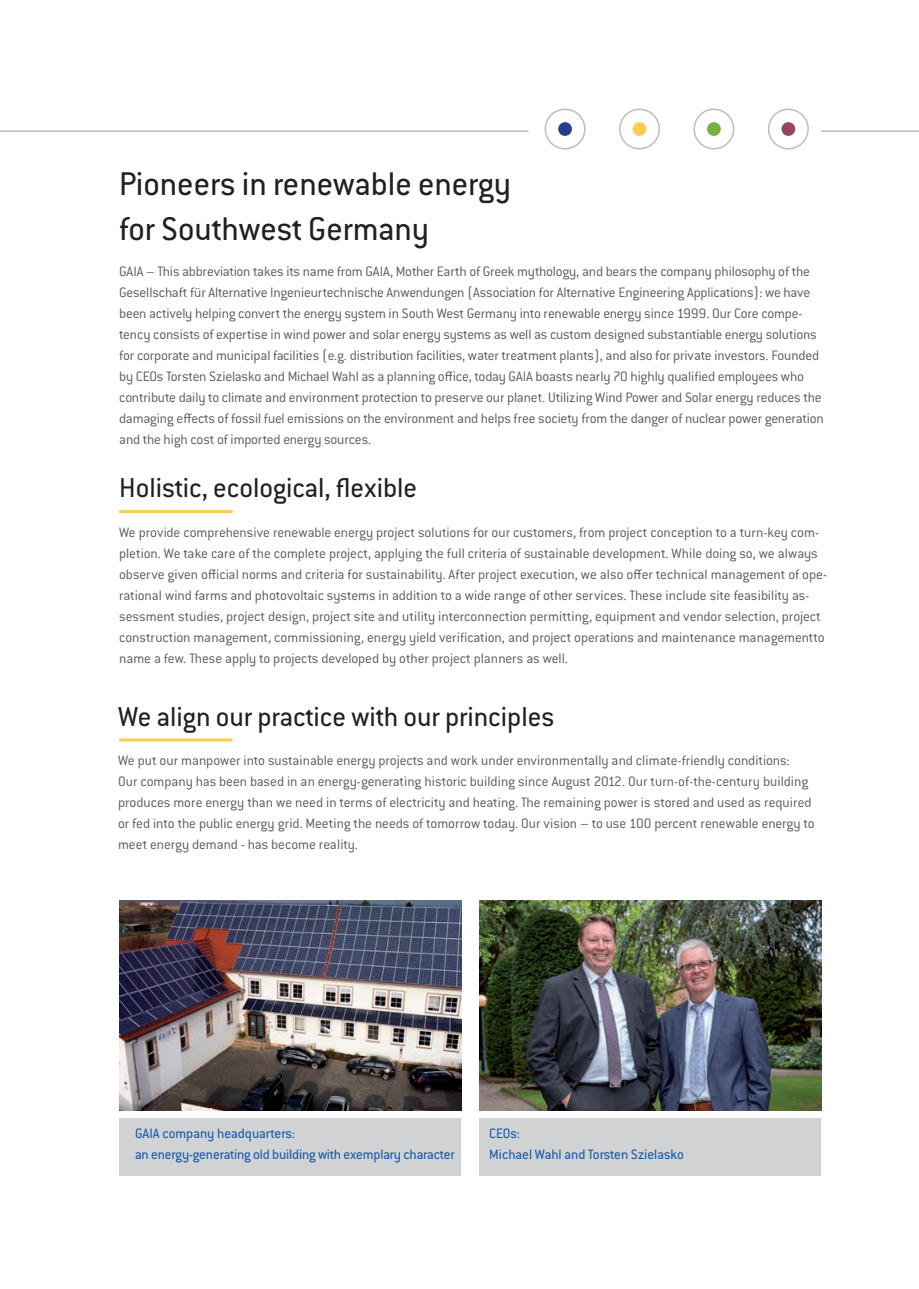
<style>
.page{position:relative;width:919px;height:1289px;background:#fff}
.page>*{position:absolute;margin:0;border:0;box-sizing:border-box;transform-origin:0 0}
.t1{font:36px/45px "Conduit ITC Std";color:#231f20}
.t2{font:30px "Conduit ITC Std";color:#231f20}
.t3{font:300 15px/21px "Conduit ITC Std";letter-spacing:-.01em;color:#57585a}
.t4{font:15px/21px "Conduit ITC Std";letter-spacing:-.01em;color:#185aaa}
</style>
<div class="page">
<hr style="left:119px;top:510px;width:113px;height:3px;background:#fecc4e">
<hr style="left:119px;top:738px;width:113px;height:3px;background:#fecc4e">
<img style="left:119px;top:900px;width:342px;height:210px">
<img style="left:479px;top:900px;width:342px;height:210px">
<div style="left:119px;top:1118px;width:342px;height:57px;background:#d1d2d4"></div>
<div style="left:479px;top:1118px;width:342px;height:57px;background:#d1d2d4"></div>
<div style="left:693px;top:109px;width:41px;height:40px;border:2px solid #bcbdc0;border-radius:50%"></div>
<div style="left:707px;top:122px;width:13px;height:14px;background:#75b042;border-radius:50%"></div>
<div style="left:767px;top:109px;width:41px;height:40px;border:2px solid #bcbdc0;border-radius:50%"></div>
<div style="left:781px;top:122px;width:14px;height:14px;background:#964368;border-radius:50%"></div>
<div style="left:544px;top:109px;width:41px;height:40px;border:2px solid #bcbdc0;border-radius:50%"></div>
<div style="left:558px;top:122px;width:14px;height:14px;background:#253f8e;border-radius:50%"></div>
<div style="left:619px;top:109px;width:41px;height:40px;border:2px solid #bcbdc0;border-radius:50%"></div>
<div style="left:632px;top:122px;width:14px;height:14px;background:#fecc4e;border-radius:50%"></div>
<hr style="left:821px;top:130px;width:97px;height:2px;background:#bcbdc0">
<hr style="left:0;top:130px;width:528px;height:2px;background:#bcbdc0">
<h1 class="t1" style="left:119px;top:160px;width:393px">Pioneers in renewable energy for Southwest Germany</h1>
<p class="t3" style="left:119px;top:260px;width:706px">GAIA – This abbreviation takes its name from GAIA, Mother Earth of Greek mythology, and bears the company philosophy of the Gesellschaft für Alternative Ingenieurtechnische Anwendungen (Association for Alternative Engineering Applications): we have been actively helping convert the energy system in South West Germany into renewable energy since 1999. Our Core compe&shy;tency consists of expertise in wind power and solar energy systems as well as custom designed substantiable energy solutions for corporate and municipal facilities (e.g. distribution facilities, water treatment plants), and also for private investors. Founded by CEOs Torsten Szielasko and Michael Wahl as a planning office, today GAIA boasts nearly 70 highly qualified employees who contribute daily to climate and environment protection to preserve our planet. Utilizing Wind Power and Solar energy reduces the damaging effects of fossil fuel emissions on the environment and helps free society from the danger of nuclear power generation and the high cost of imported energy sources.</p>
<h2 class="t2" style="left:119px;top:470px;width:299px">Holistic, ecological, flexible</h2>
<p class="t3" style="left:119px;top:521px;width:709px">We provide comprehensive renewable energy project solutions for our customers, from project conception to a turn-key com&shy;pletion. We take care of the complete project, applying the full criteria of sustainable development. While doing so, we always observe given official norms and criteria for sustainability. After project execution, we also offer technical management of ope&shy;rational wind farms and photovoltaic systems in addition to a wide range of other services. These include site feasibility as&shy;sessment studies, project design, project site and utility interconnection permitting, equipment and vendor selection, project construction management, commissioning, energy yield verification, and project operations and maintenance managementto name a few. These apply to projects developed by other project planners as well.</p>
<h2 class="t2" style="left:118px;top:698px;width:437px">We align our practice with our principles</h2>
<p class="t3" style="left:118px;top:749px;width:698px">We put our manpower into sustainable energy projects and work under environmentally and climate-friendly conditions:<br>Our company has been based in an energy-generating historic building since August 2012. Our turn-of-the-century building produces more energy than we need in terms of electricity and heating. The remaining power is stored and used as required or fed into the public energy grid. Meeting the needs of tomorrow today. Our vision – to use 100 percent renewable energy to meet energy demand - has become reality.</p>
<p class="t4" style="left:135px;top:1121px;width:321px">GAIA company headquarters:<br>an energy-generating old building with exemplary character</p>
<p class="t4" style="left:489px;top:1121px;width:196px">CEOs:<br>Michael Wahl and Torsten Szielasko</p>
</div>
